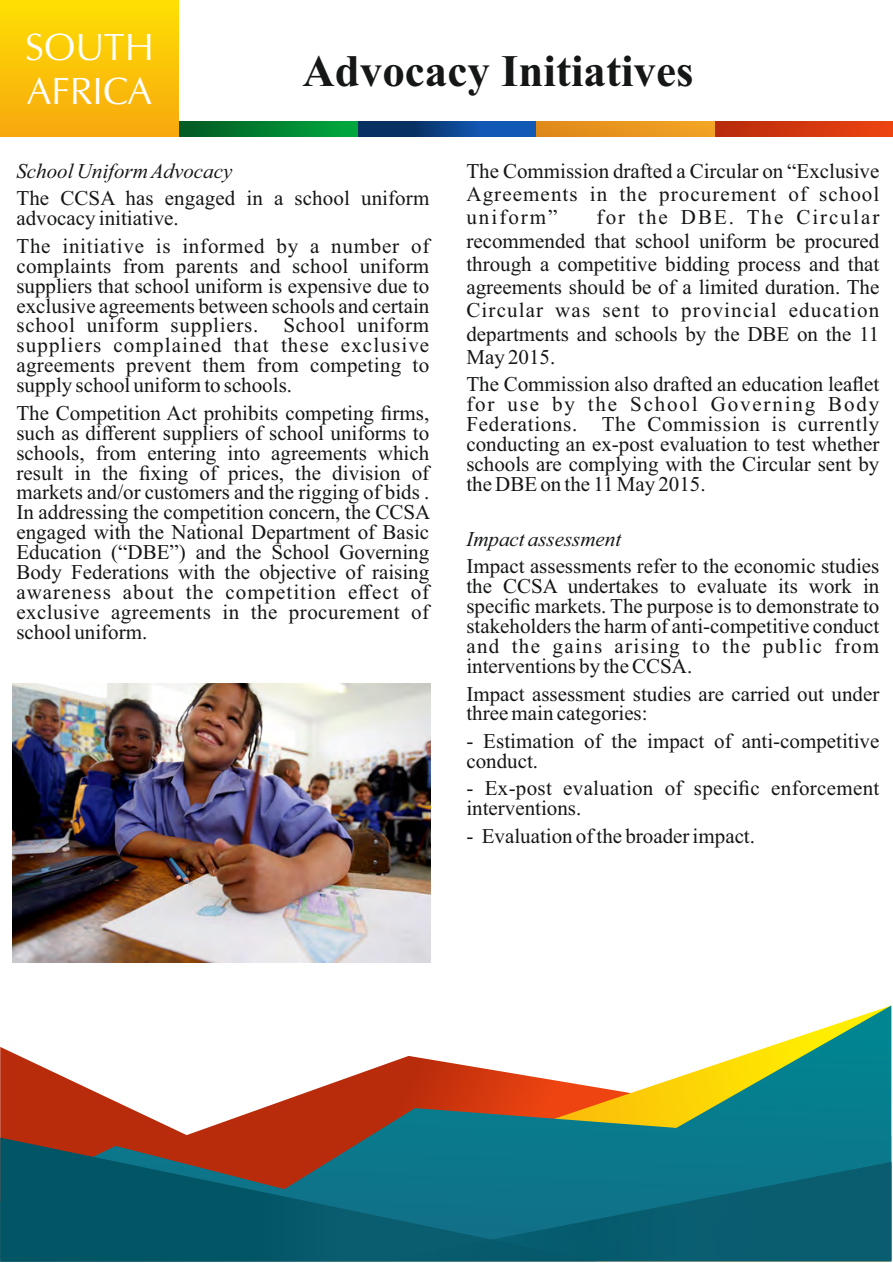
<style>
.page{position:relative;width:893px;height:1263px;background:#fff}
.page>*{position:absolute;margin:0;border:0;box-sizing:border-box;transform-origin:0 0}
.t1{font:700 45px "Times New Roman";color:#151616}
.t2{font:36px/44.1px "Opium";color:#fff}
.t3{font:21px/20px "Times New Roman";color:#151616;text-align:justify}
.t4{font:italic 21px "Times New Roman";color:#151616}
</style>
<div class="page">
<svg style="left:714px;top:121px;width:179px;height:15px;background:#d2380e"></svg>
<svg style="left:536px;top:121px;width:178px;height:15px;background:#e8961f"></svg>
<svg style="left:357px;top:121px;width:179px;height:15px;background:#0c448a"></svg>
<svg style="left:179px;top:121px;width:178px;height:15px;background:#018130"></svg>
<div style="left:0;top:0;width:179px;height:136px;background:linear-gradient(to bottom,#fee003,#f8a80e)"></div>
<svg style="left:0;top:1005px;width:891px;height:257px"></svg>
<svg style="left:0;top:1137px;width:596px;height:125px;background:#23565f"></svg>
<svg style="left:379px;top:1162px;width:512px;height:99px;background:#0b677a"></svg>
<img style="left:12px;top:683px;width:419px;height:279px">
<h2 class="t2" style="left:25px;top:31px;width:130px">SOUTH<br>AFRICA</h2>
<h1 class="t1" style="left:302px;top:55px;width:393px">Advocacy Initiatives</h1>
<p class="t4" style="left:16px;top:163px;width:217px">School Uniform Advocacy</p>
<p class="t3" style="left:16px;top:190px;width:414px">The CCSA has engaged in a school uniform advocacy initiative.</p>
<p class="t3" style="left:16px;top:238px;width:414px">The initiative is informed by a number of complaints from parents and school uniform suppliers that school uniform is expensive due to exclusive agreements between schools and certain school uniform suppliers. School uniform suppliers complained that these exclusive agreements prevent them from competing to supply school uniform to schools.</p>
<p class="t3" style="left:16px;top:405px;width:416px">The Competition Act prohibits competing firms, such as different suppliers of school uniforms to schools, from entering into agreements which result in the fixing of prices, the division of markets and/or customers and the rigging of bids .<br>In addressing the competition concern, the CCSA engaged with the National Department of Basic Education (“DBE”) and the School Governing Body Federations with the objective of raising awareness about the competition effect of exclusive agreements in the procurement of school uniform.</p>
<p class="t3" style="left:466px;top:161px;width:414px;line-height:23.2px">The Commission drafted a Circular on “Exclusive Agreements in the procurement of school uniform”</p>
<p class="t3" style="left:466px;top:208px;width:414px;line-height:23.2px;text-indent:130px">for the DBE. The Circular recommended that school uniform be procured through a competitive bidding process and that agreements should be of a limited duration. The Circular was sent to provincial education departments and schools by the DBE on the 11<br>May 2015.</p>
<p class="t3" style="left:466px;top:376px;width:414px">The Commission also drafted an education leaflet for use by the School Governing Body Federations. The Commission is currently conducting an ex-post evaluation to test whether schools are complying with the Circular sent by the DBE on the 11 May 2015.</p>
<p class="t4" style="left:466px;top:531px;width:156px">Impact assessment</p>
<p class="t3" style="left:466px;top:558px;width:414px">Impact assessments refer to the economic studies the CCSA undertakes to evaluate its work in specific markets. The purpose is to demonstrate to stakeholders the harm of anti-competitive conduct and the gains arising to the public from interventions by the CCSA.</p>
<p class="t3" style="left:466px;top:685px;width:414px">Impact assessment studies are carried out under three main categories:</p>
<p class="t3" style="left:466px;top:733px;width:414px">- Estimation of the impact of anti-competitive conduct.</p>
<p class="t3" style="left:466px;top:780px;width:414px">- Ex-post evaluation of specific enforcement interventions.</p>
<p class="t3" style="left:466px;top:828px;width:290px">- Evaluation of the broader impact.</p>
</div>
